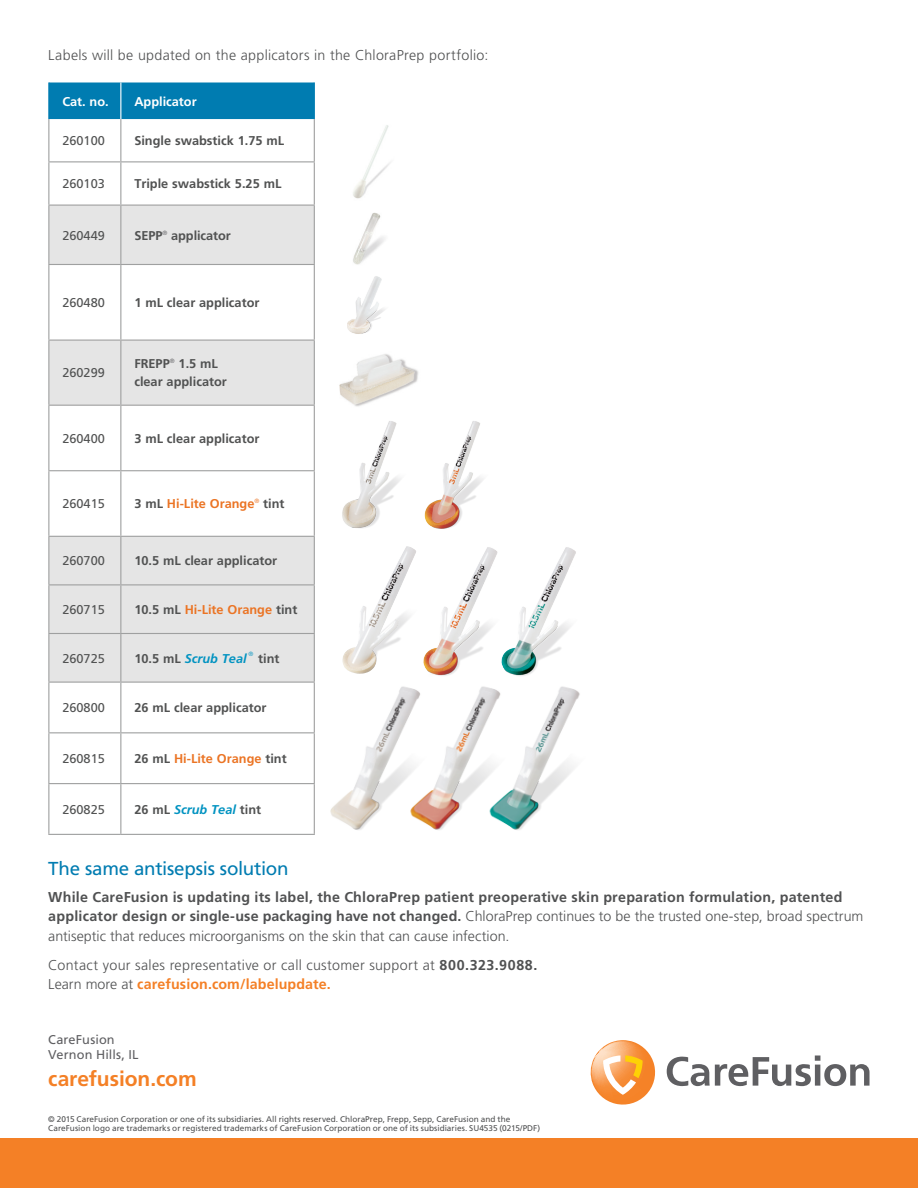
<style>
.page{position:relative;width:918px;height:1188px;background:#fff}
.page>*{position:absolute;margin:0;border:0;box-sizing:border-box;transform-origin:0 0}
.t1{font:700 21px "Frutiger LT Std";letter-spacing:-.005em;color:#f48026}
.t2{font:18.75px "Frutiger LT Std";letter-spacing:-.015em;color:#007cb1}
.t3{font:700 14.25px/19.5px "Frutiger LT Std";letter-spacing:.015em;color:#505152}
.t4{font:300 14.25px/19.5px "Frutiger LT Std";letter-spacing:.02em;color:#505152}
.t5{font:700 12.75px/18px "Frutiger LT Std";color:#515252}
.t6{font:12.75px "Frutiger LT Std";color:#515252}
.t7{font:700 12.75px "Frutiger LT Std";color:#eb7424}
.t8{font:italic 700 12.75px "Frutiger LT Std";color:#0293c1}
.t9{font:12.75px/15px "Frutiger LT Std";letter-spacing:.01em;color:#5f5f62}
.t10{font:700 12.75px "Frutiger LT Std";color:#fff}
.t11{font:8.25px/9px "Frutiger LT Std";color:#505152}
.t12{font:300 6.15px "Frutiger LT Std";color:#0293c1}
.s1{color:#515252}
.s2{font-style:normal;color:#515252}
.s3{font-weight:300}
.s4{font-weight:700}
.s5{font-weight:700;color:#f48026}
</style>
<div class="page">
<div style="left:0;top:1138px;width:918px;height:50px;background:#f48026"></div>
<svg style="left:667px;top:1056px;width:203px;height:30px"></svg>
<svg style="left:591px;top:1040px;width:65px;height:65px"></svg>
<div style="left:49px;top:82px;width:265px;height:37px;background:#007cb1"></div>
<svg style="left:49px;top:206px;width:265px;height:476px;fill:#e5e5e5"></svg>
<hr style="left:121px;top:340px;width:194px;height:1px;background:#9fa0a0">
<hr style="left:121px;top:161px;width:194px;height:1px;background:#9fa0a0">
<hr style="left:48px;top:119px;width:1px;height:42px;background:#9fa0a0">
<hr style="left:314px;top:119px;width:1px;height:42px;background:#9fa0a0">
<hr style="left:48px;top:161px;width:73px;height:1px;background:#9fa0a0">
<hr style="left:120px;top:119px;width:1px;height:42px;background:#9fa0a0">
<hr style="left:121px;top:205px;width:194px;height:1px;background:#9fa0a0">
<hr style="left:48px;top:162px;width:1px;height:43px;background:#9fa0a0">
<hr style="left:314px;top:162px;width:1px;height:43px;background:#9fa0a0">
<hr style="left:48px;top:205px;width:73px;height:1px;background:#9fa0a0">
<hr style="left:120px;top:162px;width:1px;height:43px;background:#9fa0a0">
<hr style="left:121px;top:264px;width:194px;height:1px;background:#9fa0a0">
<hr style="left:48px;top:206px;width:1px;height:58px;background:#9fa0a0">
<hr style="left:314px;top:206px;width:1px;height:58px;background:#9fa0a0">
<hr style="left:48px;top:264px;width:73px;height:1px;background:#9fa0a0">
<hr style="left:120px;top:206px;width:1px;height:58px;background:#9fa0a0">
<hr style="left:48px;top:265px;width:1px;height:75px;background:#9fa0a0">
<hr style="left:314px;top:265px;width:1px;height:75px;background:#9fa0a0">
<hr style="left:48px;top:340px;width:73px;height:1px;background:#9fa0a0">
<hr style="left:120px;top:265px;width:1px;height:75px;background:#9fa0a0">
<hr style="left:121px;top:405px;width:194px;height:1px;background:#9fa0a0">
<hr style="left:48px;top:341px;width:1px;height:64px;background:#9fa0a0">
<hr style="left:314px;top:341px;width:1px;height:64px;background:#9fa0a0">
<hr style="left:48px;top:405px;width:73px;height:1px;background:#9fa0a0">
<hr style="left:120px;top:341px;width:1px;height:64px;background:#9fa0a0">
<hr style="left:121px;top:470px;width:194px;height:1px;background:#9fa0a0">
<hr style="left:48px;top:406px;width:1px;height:64px;background:#9fa0a0">
<hr style="left:314px;top:406px;width:1px;height:64px;background:#9fa0a0">
<hr style="left:48px;top:470px;width:73px;height:1px;background:#9fa0a0">
<hr style="left:120px;top:406px;width:1px;height:64px;background:#9fa0a0">
<hr style="left:121px;top:536px;width:194px;height:1px;background:#9fa0a0">
<hr style="left:48px;top:471px;width:1px;height:65px;background:#9fa0a0">
<hr style="left:314px;top:471px;width:1px;height:65px;background:#9fa0a0">
<hr style="left:48px;top:536px;width:73px;height:1px;background:#9fa0a0">
<hr style="left:120px;top:471px;width:1px;height:65px;background:#9fa0a0">
<hr style="left:121px;top:584px;width:194px;height:1px;background:#9fa0a0">
<hr style="left:48px;top:537px;width:1px;height:47px;background:#9fa0a0">
<hr style="left:314px;top:537px;width:1px;height:47px;background:#9fa0a0">
<hr style="left:48px;top:584px;width:73px;height:1px;background:#9fa0a0">
<hr style="left:120px;top:537px;width:1px;height:47px;background:#9fa0a0">
<hr style="left:121px;top:633px;width:194px;height:1px;background:#9fa0a0">
<hr style="left:48px;top:585px;width:1px;height:48px;background:#9fa0a0">
<hr style="left:314px;top:585px;width:1px;height:48px;background:#9fa0a0">
<hr style="left:48px;top:633px;width:73px;height:1px;background:#9fa0a0">
<hr style="left:120px;top:585px;width:1px;height:48px;background:#9fa0a0">
<hr style="left:121px;top:682px;width:194px;height:1px;background:#9fa0a0">
<hr style="left:48px;top:634px;width:1px;height:48px;background:#9fa0a0">
<hr style="left:314px;top:634px;width:1px;height:48px;background:#9fa0a0">
<hr style="left:48px;top:682px;width:73px;height:1px;background:#9fa0a0">
<hr style="left:120px;top:634px;width:1px;height:48px;background:#9fa0a0">
<hr style="left:121px;top:732px;width:194px;height:1px;background:#9fa0a0">
<hr style="left:48px;top:683px;width:1px;height:49px;background:#9fa0a0">
<hr style="left:48px;top:732px;width:73px;height:1px;background:#9fa0a0">
<hr style="left:120px;top:683px;width:1px;height:49px;background:#9fa0a0">
<hr style="left:121px;top:783px;width:194px;height:1px;background:#9fa0a0">
<hr style="left:48px;top:733px;width:1px;height:50px;background:#9fa0a0">
<hr style="left:48px;top:783px;width:73px;height:1px;background:#9fa0a0">
<hr style="left:120px;top:733px;width:1px;height:50px;background:#9fa0a0">
<hr style="left:121px;top:834px;width:194px;height:1px;background:#9fa0a0">
<hr style="left:48px;top:784px;width:1px;height:50px;background:#9fa0a0">
<hr style="left:48px;top:834px;width:73px;height:1px;background:#9fa0a0">
<hr style="left:120px;top:784px;width:1px;height:50px;background:#9fa0a0">
<hr style="left:120px;top:82px;width:1px;height:37px;background:#fff">
<hr style="left:314px;top:82px;width:1px;height:37px;background:#007cb1">
<hr style="left:48px;top:82px;width:1px;height:37px;background:#007cb1">
<img style="left:310px;top:670px;width:80px;height:165px">
<img style="left:342px;top:421px;width:59px;height:105px">
<img style="left:424px;top:421px;width:59px;height:108px">
<img style="left:430px;top:560px;width:51px;height:110px">
<img style="left:481px;top:547px;width:95px;height:123px">
<img style="left:390px;top:670px;width:80px;height:160px">
<img style="left:470px;top:670px;width:110px;height:160px">
<img style="left:339px;top:354px;width:80px;height:53px">
<img style="left:353px;top:125px;width:38px;height:74px">
<img style="left:353px;top:212px;width:32px;height:53px">
<img style="left:347px;top:276px;width:38px;height:58px">
<img style="left:320px;top:526px;width:110px;height:152px">
<img style="left:398px;top:546px;width:8px;height:15px">
<p class="t4" style="left:48px;top:46px;width:442px">Labels will be updated on the applicators in the ChloraPrep portfolio:</p>
<p class="t10" style="left:62px;top:94px;width:48px">Cat. no.</p>
<p class="t10" style="left:134px;top:94px;width:64px">Applicator</p>
<p class="t6" style="left:62px;top:133px;width:44px">260100</p>
<p class="t5" style="left:134px;top:132px;width:151px">Single swabstick 1.75 mL</p>
<p class="t6" style="left:62px;top:176px;width:44px">260103</p>
<p class="t5" style="left:134px;top:175px;width:149px">Triple swabstick 5.25 mL</p>
<p class="t6" style="left:62px;top:228px;width:44px">260449</p>
<p class="t5" style="left:134px;top:226px;width:98px">SEPP<sup>®</sup> applicator</p>
<p class="t6" style="left:62px;top:295px;width:44px">260480</p>
<p class="t5" style="left:134px;top:294px;width:127px">1 mL clear applicator</p>
<p class="t6" style="left:62px;top:365px;width:44px">260299</p>
<p class="t5" style="left:134px;top:355px;width:94px">FREPP<sup>®</sup> 1.5 mL clear applicator</p>
<p class="t6" style="left:62px;top:431px;width:44px">260400</p>
<p class="t5" style="left:134px;top:429px;width:127px">3 mL clear applicator</p>
<p class="t6" style="left:62px;top:496px;width:44px">260415</p>
<p class="t7" style="left:134px;top:496px;width:152px"><span class="s1">3 mL</span> Hi-Lite Orange<sup>®</sup> <span class="s1">tint</span></p>
<p class="t6" style="left:62px;top:553px;width:44px">260700</p>
<p class="t5" style="left:134px;top:552px;width:144px">10.5 mL clear applicator</p>
<p class="t6" style="left:62px;top:602px;width:44px">260715</p>
<p class="t7" style="left:134px;top:602px;width:164px"><span class="s1">10.5 mL</span> Hi-Lite Orange <span class="s1">tint</span></p>
<p class="t6" style="left:62px;top:651px;width:44px">260725</p>
<p class="t8" style="left:134px;top:651px;width:114px"><span class="s2">10.5 mL</span> Scrub Teal</p>
<p class="t12" style="left:249px;top:650px;width:6px">®</p>
<p class="t5" style="left:258px;top:649px;width:23px">tint</p>
<p class="t6" style="left:62px;top:700px;width:44px">260800</p>
<p class="t5" style="left:134px;top:699px;width:134px">26 mL clear applicator</p>
<p class="t6" style="left:62px;top:751px;width:44px">260815</p>
<p class="t7" style="left:134px;top:751px;width:154px"><span class="s1">26 mL</span> Hi-Lite Orange <span class="s1">tint</span></p>
<p class="t6" style="left:62px;top:802px;width:44px">260825</p>
<p class="t8" style="left:134px;top:802px;width:128px"><span class="s2">26 mL</span> Scrub Teal <span class="s2">tint</span></p>
<h2 class="t2" style="left:48px;top:858px;width:242px">The same antisepsis solution</h2>
<p class="t3" style="left:48px;top:887px;width:817px">While CareFusion is updating its label, the ChloraPrep patient preoperative skin preparation formulation, patented applicator design or single-use packaging have not changed. <span class="s3">ChloraPrep continues to be the trusted one-step, broad spectrum antiseptic that reduces microorganisms on the skin that can cause infection.</span></p>
<p class="t4" style="left:48px;top:955px;width:491px">Contact your sales representative or call customer support at <span class="s4">800.323.9088.<br></span>Learn more at <span class="s5">carefusion.com/labelupdate.</span></p>
<p class="t9" style="left:48px;top:1032px;width:92px">CareFusion<br>Vernon Hills, IL</p>
<h1 class="t1" style="left:48px;top:1066px;width:150px">carefusion.com</h1>
<p class="t11" style="left:48px;top:1114px;width:493px">© 2015 CareFusion Corporation or one of its subsidiaries. All rights reserved. ChloraPrep, Frepp, Sepp, CareFusion and the<br>CareFusion logo are trademarks or registered trademarks of CareFusion Corporation or one of its subsidiaries. SU4535 (0215/PDF)</p>
</div>
